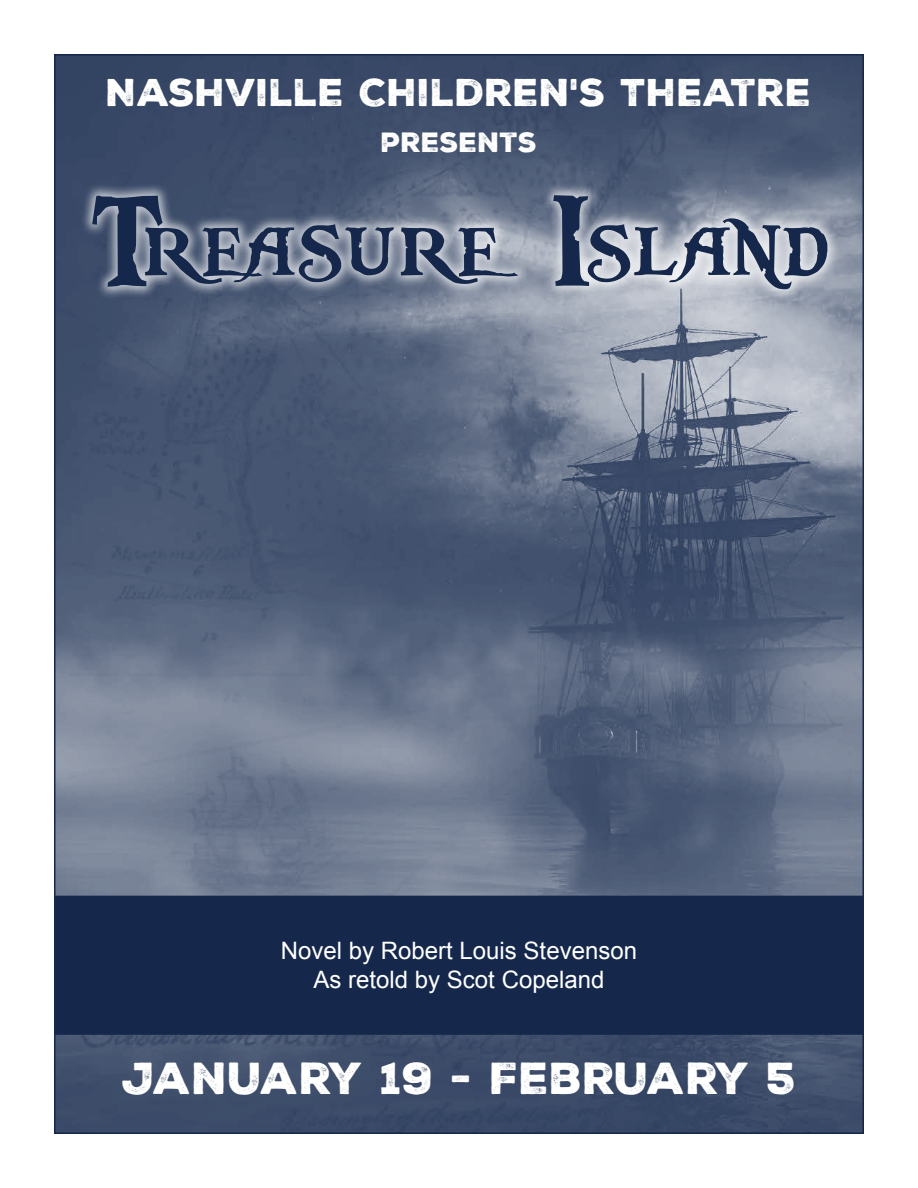
<style>
.page{position:relative;width:918px;height:1188px;background:#fff}
.page>*{position:absolute;margin:0;border:0;box-sizing:border-box;transform-origin:0 0}
.t1{font:136.5px "Piecesof Eight";color:#15284b}
.t2{font:43.5px "Nexa Rust Sans Black 01";color:#fff}
.t3{font:37.5px "Nexa Rust Sans Black 01";color:#fff}
.t4{font:27px "Nexa Rust Sans Black 01";color:#fff}
.t5{font:24px/28.8px "Arial";color:#fff;text-align:center}
</style>
<div class="page">
<img style="left:57px;top:57px;width:804px;height:1074px">
<div style="left:54px;top:896px;width:810px;height:139px;background:#15284b"></div>
<div style="left:80px;top:182px;width:760px;height:120px;background:#fff;opacity:.7"></div>
<h3 class="t3" style="left:106px;top:67px;width:707px">NASHVILLE CHILDREN'S THEATRE</h3>
<p class="t4" style="left:381px;top:124px;width:158px">PRESENTS</p>
<h1 class="t1" style="left:90px;top:170px;width:740px">Treasure Island</h1>
<p class="t5" style="left:281px;top:937px;width:358px">Novel by Robert Louis Stevenson<br>As retold by Scot Copeland</p>
<h2 class="t2" style="left:122px;top:1049px;width:676px">JANUARY 19 - FEBRUARY 5</h2>
</div>
